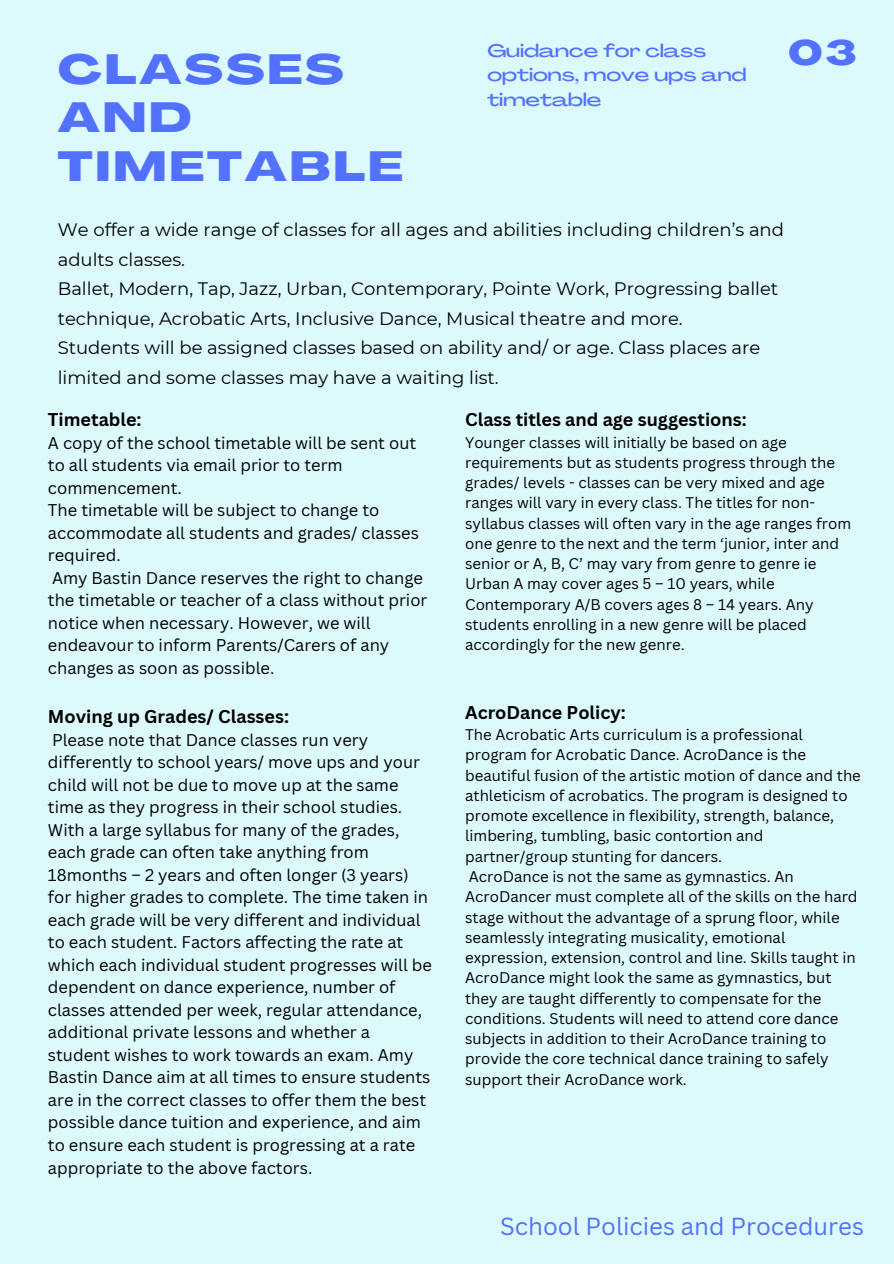
<style>
.page{position:relative;width:894px;height:1264px;background:#fff}
.page>*{position:absolute;margin:0;border:0;box-sizing:border-box;transform-origin:0 0}
.t1{font:800 41.55px/48.3px "Agrandir Grand";letter-spacing:.07em;color:#5271ff}
.t2{font:800 34.95px "Agrandir Grand";color:#5271ff}
.t3{font:24px "Canva Sans";color:#5271ff}
.t4{font:18px/29.4px "Montserrat";color:#000001}
.t5{font:700 18px "Canva Sans";color:#000}
.t6{font:500 18px/24.8px "Agrandir Grand";color:#5271ff}
.t7{font:16.5px/22.5px "Canva Sans";color:#000}
.t8{font:15px/20.2px "Canva Sans";color:#000}
</style>
<div class="page">
<div style="left:0;top:0;width:893px;height:1263px;background:#dcf9fc"></div>
<p class="t1" style="left:58px;top:49px;width:346px">CLASSES<br>AND<br>TIMETABLE</p>
<h3 class="t6" style="left:487px;top:40px;width:260px">Guidance for class options, move ups and timetable</h3>
<h2 class="t2" style="left:788px;top:38px;width:70px">03</h2>
<h4 class="t4" style="left:58px;top:215px;width:727px">We offer a wide range of classes for all ages and abilities including children’s and adults classes.<br>Ballet, Modern, Tap, Jazz, Urban, Contemporary, Pointe Work, Progressing ballet technique, Acrobatic Arts, Inclusive Dance, Musical theatre and more.<br>Students will be assigned classes based on ability and/ or age. Class places are limited and some classes may have a waiting list.</h4>
<h4 class="t5" style="left:48px;top:407px;width:95px">Timetable:</h4>
<h4 class="t7" style="left:48px;top:431px;width:381px">A copy of the school timetable will be sent out to all students via email prior to term commencement.<br>The timetable will be subject to change to accommodate all students and grades/ classes required.<br>Amy Bastin Dance reserves the right to change the timetable or teacher of a class without prior notice when necessary. However, we will endeavour to inform Parents/Carers of any changes as soon as possible.</h4>
<h4 class="t5" style="left:48px;top:704px;width:242px">Moving up Grades/ Classes:</h4>
<h4 class="t7" style="left:48px;top:728px;width:385px">Please note that Dance classes run very differently to school years/ move ups and your child will not be due to move up at the same time as they progress in their school studies.<br>With a large syllabus for many of the grades, each grade can often take anything from 18months – 2 years and often longer (3 years) for higher grades to complete. The time taken in each grade will be very different and individual to each student. Factors affecting the rate at which each individual student progresses will be dependent on dance experience, number of classes attended per week, regular attendance, additional private lessons and whether a student wishes to work towards an exam. Amy Bastin Dance aim at all times to ensure students are in the correct classes to offer them the best possible dance tuition and experience, and aim to ensure each student is progressing at a rate appropriate to the above factors.</h4>
<p class="t5" style="left:465px;top:407px;width:283px">Class titles and age suggestions:</p>
<p class="t8" style="left:465px;top:431px;width:387px">Younger classes will initially be based on age requirements but as students progress through the grades/ levels - classes can be very mixed and age ranges will vary in every class. The titles for non&shy;syllabus classes will often vary in the age ranges from one genre to the next and the term ‘junior, inter and senior or A, B, C’ may vary from genre to genre ie Urban A may cover ages 5 – 10 years, while Contemporary A/B covers ages 8 – 14 years. Any students enrolling in a new genre will be placed accordingly for the new genre.</p>
<p class="t5" style="left:465px;top:699px;width:162px">AcroDance Policy:</p>
<p class="t8" style="left:465px;top:724px;width:397px">The Acrobatic Arts curriculum is a professional program for Acrobatic Dance. AcroDance is the beautiful fusion of the artistic motion of dance and the athleticism of acrobatics. The program is designed to promote excellence in flexibility, strength, balance, limbering, tumbling, basic contortion and partner/group stunting for dancers.</p>
<p class="t8" style="left:465px;top:866px;width:394px">AcroDance is not the same as gymnastics. An AcroDancer must complete all of the skills on the hard stage without the advantage of a sprung floor, while seamlessly integrating musicality, emotional expression, extension, control and line. Skills taught in AcroDance might look the same as gymnastics, but they are taught differently to compensate for the conditions. Students will need to attend core dance subjects in addition to their AcroDance training to provide the core technical dance training to safely support their AcroDance work.</p>
<h1 class="t3" style="left:500px;top:1208px;width:365px">School Policies and Procedures</h1>
</div>
